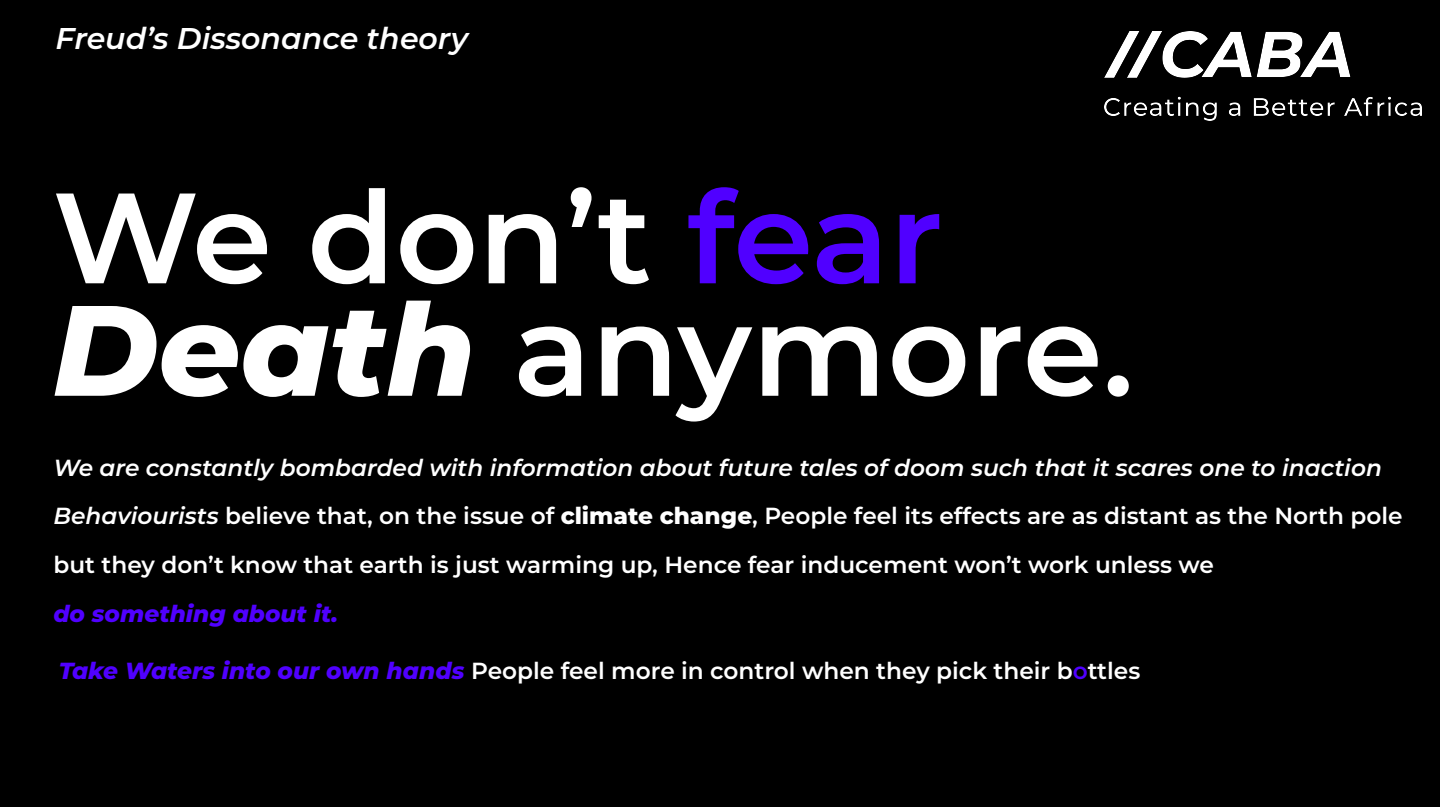
<style>
.page{position:relative;width:1440px;height:810px;background:#fff}
.page>*{position:absolute;margin:0;border:0;box-sizing:border-box;transform-origin:0 0}
.t1{font:600 128.25px/112.5px "Montserrat";color:#fff}
.t2{font:italic 600 30px "Montserrat";color:#fff}
.t3{font:600 23.25px/48.8px "Montserrat";color:#fff}
.t4{font:italic 800 23.25px "Montserrat";color:#5000ff}
.s1{color:#5000ff}
.s2{font-weight:800;font-style:italic}
.s3{font-style:italic}
.s4{font-weight:800}
.s5{font-weight:800;font-style:italic;color:#5000ff}
</style>
<div class="page">
<div style="left:0;top:0;width:1440px;height:806px;background:#000"></div>
<img style="left:1105px;top:32px;width:317px;height:89px">
<p class="t2" style="left:56px;top:17px;width:414px">Freud’s Dissonance theory</p>
<h1 class="t1" style="left:52px;top:176px;width:1083px">We don’t <span class="s1">fear<br></span><span class="s2">Death</span> anymore.</h1>
<p class="t3" style="left:53px;top:442px;width:1351px"><span class="s3">We are constantly bombarded with information about future tales of doom such that it scares one to inaction<br>Behaviourists</span> believe that, on the issue of <span class="s4">climate change</span>, People feel its effects are as distant as the North pole but they don’t know that earth is just warming up, Hence fear inducement won’t work unless we</p>
<p class="t4" style="left:53px;top:597px;width:286px">do something about it.</p>
<p class="t3" style="left:59px;top:645px;width:1083px"><span class="s5">Take Waters into our own hands</span> People feel more in control when they pick their b<span class="s1">o</span>ttles</p>
</div>
